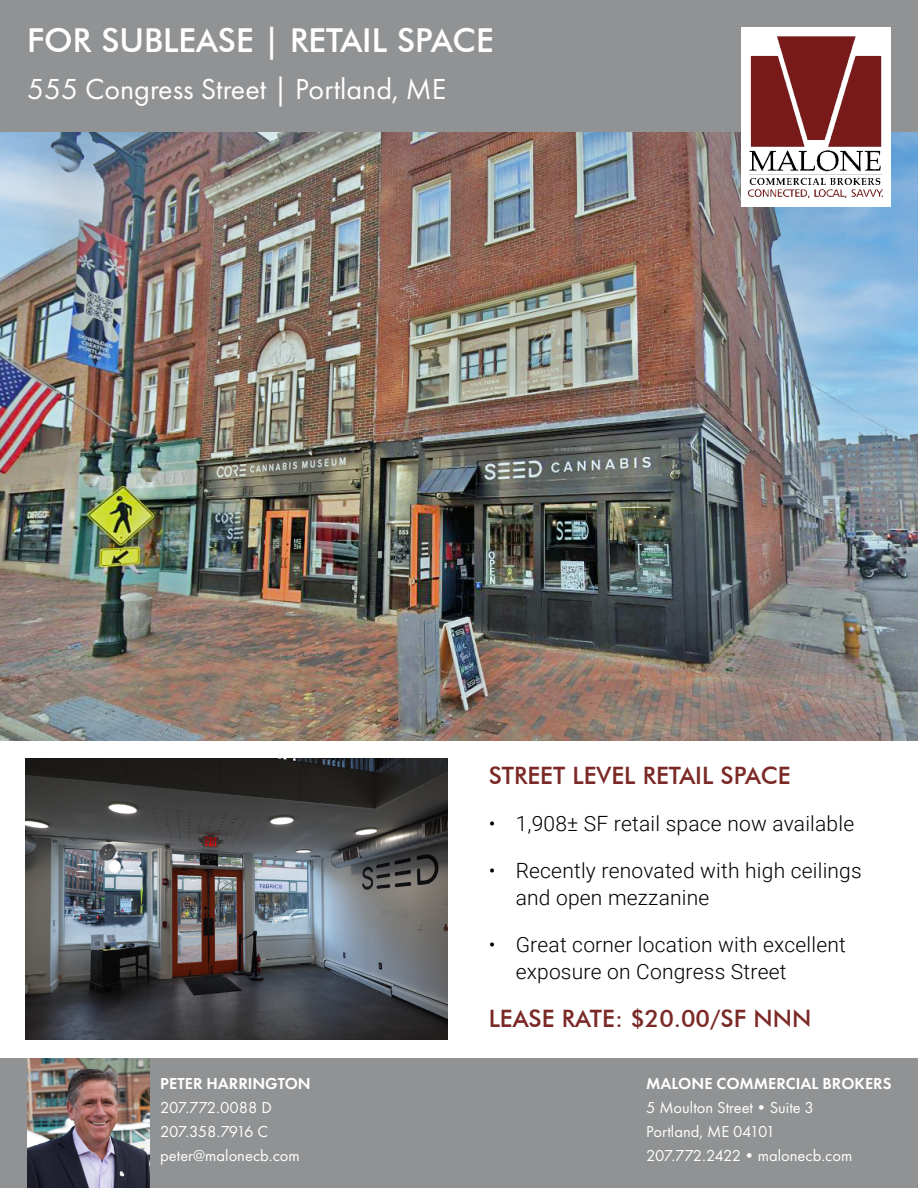
<style>
.page{position:relative;width:918px;height:1188px;background:#fff}
.page>*{position:absolute;margin:0;border:0;box-sizing:border-box;transform-origin:0 0}
.t1{font:500 33px "Futura BT";color:#fff}
.t2{font:30px "Futura PT";color:#fff}
.t3{font:500 24px "Futura BT";color:#7a2926}
.t4{font:300 21px/27px "Roboto";letter-spacing:.01em;color:#000}
.t5{font:16.5px "Futura PT";color:#fff}
.t6{font:600 16.5px "Futura PT";color:#fff}
.t7{font:16.5px "Futura PT";letter-spacing:-.05em;color:#fff}
</style>
<div class="page">
<img style="left:0;top:131px;width:918px;height:609px">
<div style="left:0;top:1058px;width:918px;height:130px;background:#909293"></div>
<img style="left:27px;top:1058px;width:122px;height:130px">
<div style="left:0;top:0;width:918px;height:131px;background:#909293"></div>
<div style="left:742px;top:27px;width:149px;height:179px;background:#fff"></div>
<img style="left:748px;top:36px;width:135px;height:162px">
<img style="left:26px;top:758px;width:422px;height:282px">
<p class="t1" style="left:27px;top:20px;width:468px">FOR SUBLEASE | RETAIL SPACE</p>
<p class="t2" style="left:27px;top:71px;width:421px">555 Congress Street | Portland, ME</p>
<p class="t6" style="left:160px;top:1073px;width:152px">PETER HARRINGTON</p>
<p class="t5" style="left:160px;top:1098px;width:113px">207.772.0088 D</p>
<p class="t7" style="left:160px;top:1122px;width:109px">207.358.7916 C</p>
<p class="t5" style="left:160px;top:1146px;width:141px">peter@malonecb.com</p>
<p class="t3" style="left:489px;top:760px;width:304px">STREET LEVEL RETAIL SPACE</p>
<p class="t4" style="left:489px;top:809px;width:367px">• 1,908± SF retail space now available</p>
<p class="t4" style="left:516px;top:856px;width:348px;text-indent:-27px">• Recently renovated with high ceilings and open mezzanine</p>
<p class="t4" style="left:516px;top:931px;width:332px;text-indent:-27px">• Great corner location with excellent exposure on Congress Street</p>
<p class="t3" style="left:489px;top:1003px;width:324px">LEASE RATE: $20.00/SF NNN</p>
<p class="t6" style="left:646px;top:1073px;width:247px">MALONE COMMERCIAL BROKERS</p>
<p class="t5" style="left:646px;top:1098px;width:169px">5 Moulton Street•Suite 3</p>
<p class="t5" style="left:646px;top:1122px;width:131px">Portland, ME 04101</p>
<p class="t5" style="left:646px;top:1146px;width:208px">207.772.2422•malonecb.com</p>
</div>
